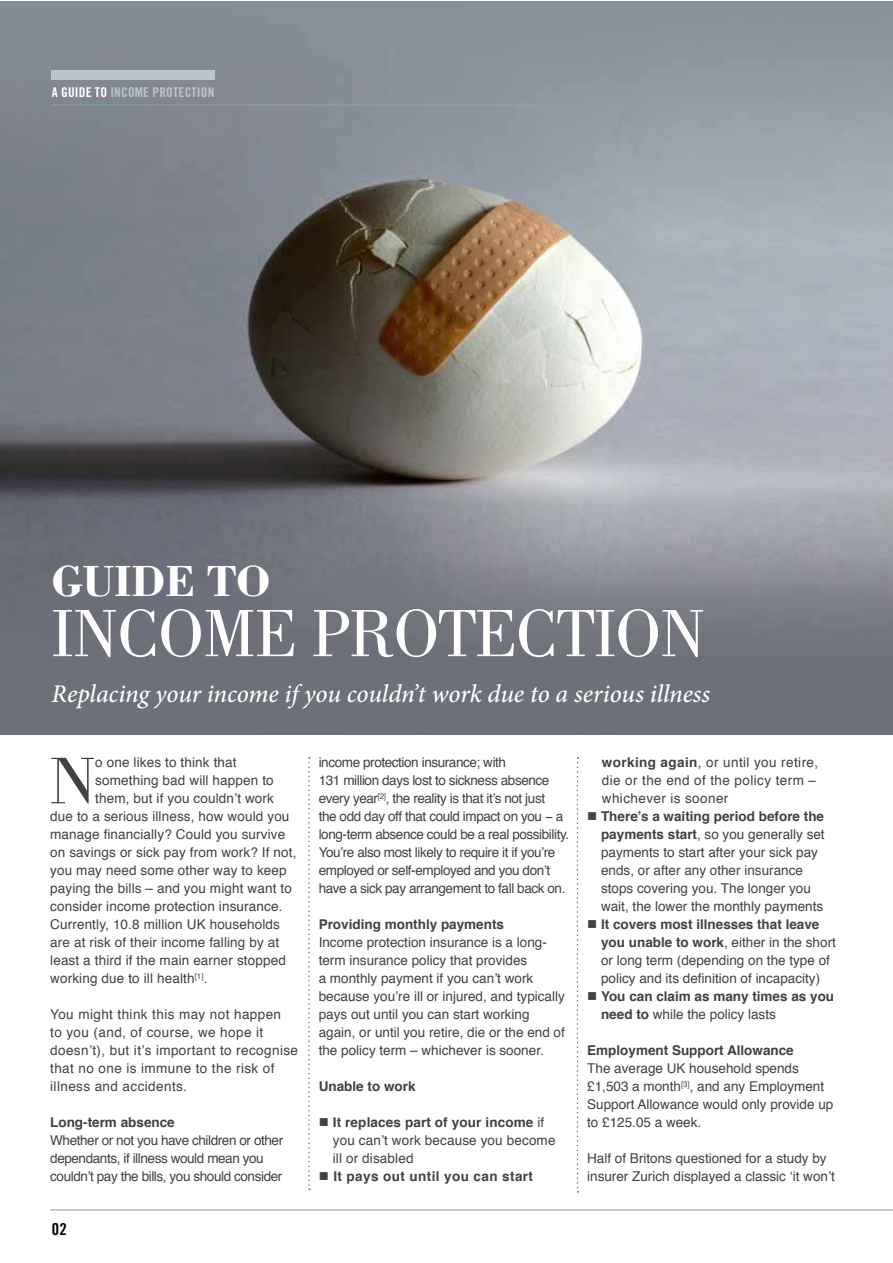
<style>
.page{position:relative;width:893px;height:1263px;background:#fff}
.page>*{position:absolute;margin:0;border:0;box-sizing:border-box;transform-origin:0 0}
.t1{font:69px "Bodoni";letter-spacing:-.02em;color:#fff}
.t2{font:300 64.5px "Bodoni BE";color:#414042}
.t3{font:700 45px "Bodoni";letter-spacing:-.02em;color:#fff}
.t4{font:italic 500 25.5px "Minion Pro";letter-spacing:-.005em;color:#fff}
.t5{font:16.5px "Trade Gothic Bold Cond Twenty";color:#000}
.t6{font:13.5px/18px "Helvetica";color:#414042}
.t7{font:13.5px/18px "Helvetica";letter-spacing:-.03em;color:#414042}
.t8{font:13.5px/18px "Helvetica";letter-spacing:.03em;color:#414042}
.t9{font:700 13.5px/18px "Helvetica";color:#414042}
.t10{font:700 13.5px "Helvetica";letter-spacing:.03em;color:#414042}
.t11{font:13.5px "Trade Gothic Bold Cond Twenty";letter-spacing:.01em;color:#bac5c5}
.s1{color:#fff}
.s2{font-weight:700}
.s3{font-weight:400}
</style>
<div class="page">
<img style="left:0;top:1px;width:892px;height:734px">
<div style="left:51px;top:70px;width:163px;height:10px;background:#bac5c5"></div>
<hr style="left:52px;top:105px;width:840px;height:1px;background:#83a6c0">
<hr style="left:50px;top:1209px;width:842px;height:1px;background:#939598">
<svg style="left:577px;top:757px;width:1px;height:435px"></svg>
<svg style="left:308px;top:757px;width:2px;height:433px"></svg>
<p class="t11" style="left:52px;top:84px;width:164px"><span class="s1">A GUIDE TO</span> INCOME PROTECTION</p>
<h3 class="t3" style="left:51px;top:552px;width:221px">GUIDE TO</h3>
<h1 class="t1" style="left:51px;top:595px;width:656px">INCOME PROTECTION</h1>
<h3 class="t4" style="left:52px;top:676px;width:660px">Replacing your income if you couldn’t work due to a serious illness</h3>
<h2 class="t2" style="left:50px;top:745px;width:46px">N</h2>
<p class="t6" style="left:95px;top:755px;width:143px">o one likes to think that</p>
<p class="t6" style="left:95px;top:773px;width:180px">something bad will happen to</p>
<p class="t6" style="left:95px;top:791px;width:180px">them, but if you couldn’t work</p>
<p class="t6" style="left:50px;top:809px;width:241px">due to a serious illness, how would you</p>
<p class="t6" style="left:50px;top:827px;width:237px">manage financially? Could you survive</p>
<p class="t6" style="left:50px;top:845px;width:248px">on savings or sick pay from work? If not,</p>
<p class="t6" style="left:50px;top:863px;width:238px">you may need some other way to keep</p>
<p class="t6" style="left:50px;top:881px;width:243px">paying the bills – and you might want to</p>
<p class="t6" style="left:50px;top:899px;width:234px">consider income protection insurance.</p>
<p class="t6" style="left:50px;top:917px;width:231px">Currently, 10.8 million UK households</p>
<p class="t6" style="left:50px;top:935px;width:230px">are at risk of their income falling by at</p>
<p class="t6" style="left:50px;top:953px;width:237px">least a third if the main earner stopped</p>
<p class="t6" style="left:50px;top:971px;width:159px">working due to ill health<sup>[1]</sup>.</p>
<p class="t8" style="left:50px;top:1007px;width:249px">You might think this may not happen<br>to you (and, of course, we hope it doesn’t), but it’s important to recognise that no one is immune to the risk of illness and accidents.</p>
<p class="t9" style="left:50px;top:1115px;width:126px">Long-term absence</p>
<p class="t7" style="left:50px;top:1133px;width:234px">Whether or not you have children or other dependants, if illness would mean you couldn’t pay the bills, you should consider</p>
<p class="t5" style="left:52px;top:1219px;width:16px">02</p>
<p class="t7" style="left:319px;top:755px;width:252px">income protection insurance; with<br>131 million days lost to sickness absence every year<sup>[2]</sup>, the reality is that it’s not just<br>the odd day off that could impact on you − a long-term absence could be a real possibility.<br>You’re also most likely to require it if you’re employed or self-employed and you don’t have a sick pay arrangement to fall back on.</p>
<p class="t9" style="left:319px;top:917px;width:187px">Providing monthly payments</p>
<p class="t6" style="left:319px;top:935px;width:248px">Income protection insurance is a long&shy;term insurance policy that provides<br>a monthly payment if you can’t work because you’re ill or injured, and typically pays out until you can start working again, or until you retire, die or the end of the policy term – whichever is sooner.</p>
<p class="t9" style="left:319px;top:1079px;width:98px">Unable to work</p>
<p class="t6" style="left:333px;top:1115px;width:224px;text-indent:-14px">■ <span class="s2">It replaces part of your income</span> if you can’t work because you become ill or disabled</p>
<p class="t10" style="left:319px;top:1171px;width:216px">■ It pays out until you can start</p>
<p class="t8" style="left:602px;top:755px;width:218px"><span class="s2">working again</span>, or until you retire, die or the end of the policy term – whichever is sooner</p>
<p class="t6" style="left:601px;top:809px;width:225px;text-indent:-14px">■ <span class="s2">There’s a waiting period before the payments start</span>, so you generally set payments to start after your sick pay ends, or after any other insurance stops covering you. The longer you wait, the lower the monthly payments</p>
<p class="t6" style="left:601px;top:916px;width:236px;text-indent:-14px">■ <span class="s2">It covers most illnesses that leave you unable to work</span>, either in the short or long term (depending on the type of policy and its definition of incapacity)</p>
<p class="t9" style="left:601px;top:988px;width:235px;text-indent:-14px">■ You can claim as many times as you need to <span class="s3">while the policy lasts</span></p>
<p class="t9" style="left:587px;top:1042px;width:208px">Employment Support Allowance</p>
<p class="t6" style="left:587px;top:1060px;width:248px">The average UK household spends £1,503 a month<sup>[3]</sup>, and any Employment<br>Support Allowance would only provide up to £125.05 a week.</p>
<p class="t6" style="left:587px;top:1151px;width:249px">Half of Britons questioned for a study by insurer Zurich displayed a classic ‘it won’t</p>
</div>
